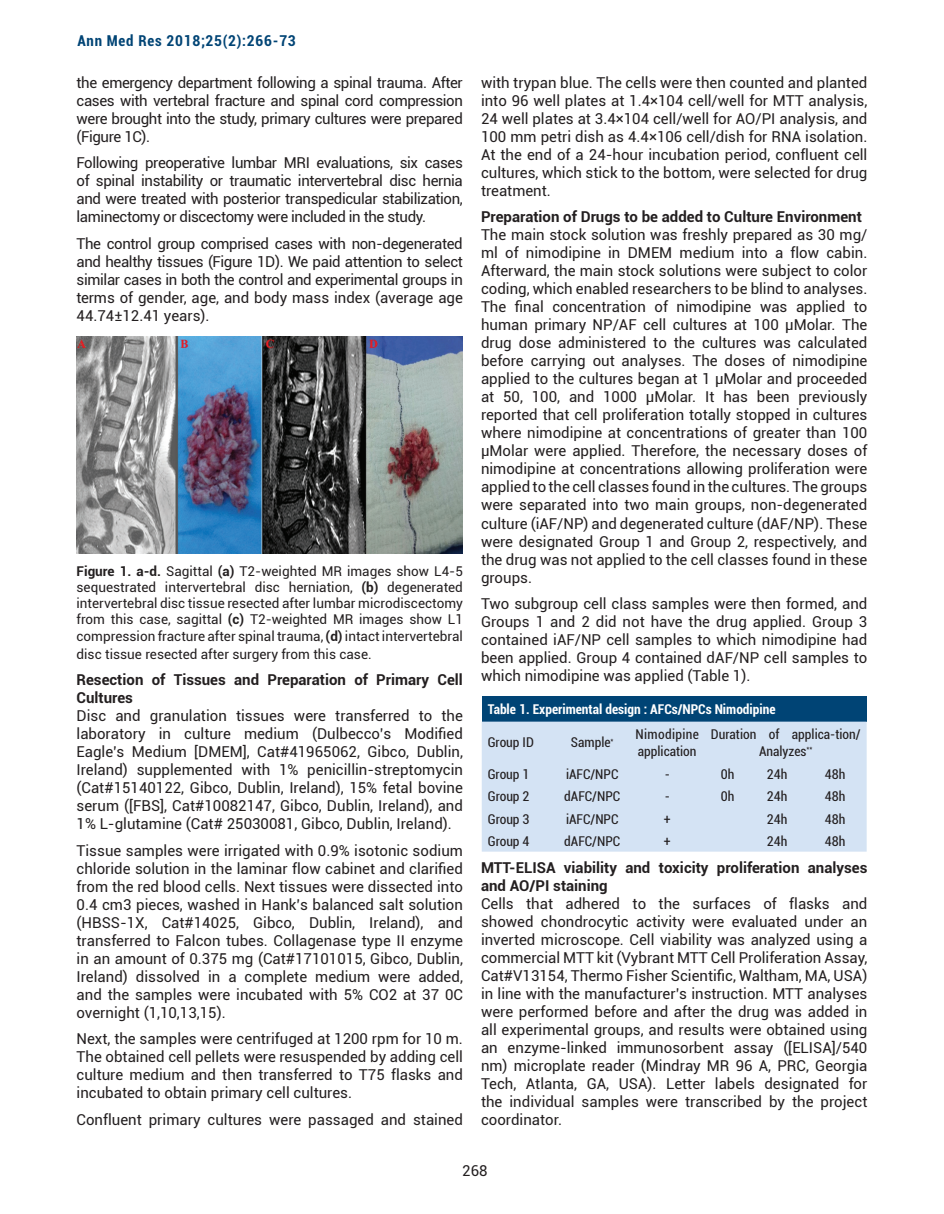
<style>
.page{position:relative;width:944px;height:1214px;background:#fff}
.page>*{position:absolute;margin:0;border:0;box-sizing:border-box;transform-origin:0 0}
.t1{font:15px/18px "Roboto";color:#231f20;text-align:justify}
.t2{font:700 15px/18px "Roboto";color:#231f20}
.t3{font:700 condensed 15px "Roboto";letter-spacing:.05em;color:#004475}
.t4{font:13.5px/16.2px "Roboto";color:#231f20;text-align:justify}
.t5{font:condensed 13.5px/16.2px "Roboto";color:#231f20}
.t6{font:700 condensed 13.5px "Roboto";color:#fff}
.s1{font-weight:700}
</style>
<div class="page">
<div style="left:482px;top:696px;width:384px;height:25px;background:#004475"></div>
<div style="left:482px;top:721px;width:384px;height:130px;background:#d4e3f4"></div>
<img style="left:77px;top:337px;width:386px;height:216px">
<p class="t3" style="left:77px;top:31px;width:220px">Ann Med Res 2018;25(2):266-73</p>
<p class="t1" style="left:77px;top:73px;width:388px">the emergency department following a spinal trauma. After cases with vertebral fracture and spinal cord compression were brought into the study, primary cultures were prepared (Figure 1C).</p>
<p class="t1" style="left:77px;top:153px;width:388px">Following preoperative lumbar MRI evaluations, six cases of spinal instability or traumatic intervertebral disc hernia and were treated with posterior transpedicular stabilization, laminectomy or discectomy were included in the study.</p>
<p class="t1" style="left:77px;top:234px;width:388px">The control group comprised cases with non-degenerated and healthy tissues (Figure 1D). We paid attention to select similar cases in both the control and experimental groups in terms of gender, age, and body mass index (average age 44.74±12.41 years).</p>
<p class="t4" style="left:77px;top:562px;width:388px"><span class="s1">Figure 1. a-d.</span> Sagittal <span class="s1">(a)</span> T2-weighted MR images show L4-5 sequestrated intervertebral disc herniation, <span class="s1">(b)</span> degenerated intervertebral disc tissue resected after lumbar microdiscectomy from this case, sagittal <span class="s1">(c)</span> T2-weighted MR images show L1 compression fracture after spinal trauma, <span class="s1">(d)</span> intact intervertebral</p>
<p class="t4" style="left:77px;top:645px;width:296px">disc tissue resected after surgery from this case.</p>
<p class="t2" style="left:77px;top:670px;width:388px">Resection of Tissues and Preparation of Primary Cell<br>Cultures</p>
<p class="t1" style="left:77px;top:706px;width:388px">Disc and granulation tissues were transferred to the laboratory in culture medium (Dulbecco’s Modified Eagle’s Medium [DMEM], Cat#41965062, Gibco, Dublin, Ireland) supplemented with 1% penicillin-streptomycin (Cat#15140122, Gibco, Dublin, Ireland), 15% fetal bovine serum ([FBS], Cat#10082147, Gibco, Dublin, Ireland), and 1% L-glutamine (Cat# 25030081, Gibco, Dublin, Ireland).</p>
<p class="t1" style="left:77px;top:840px;width:388px">Tissue samples were irrigated with 0.9% isotonic sodium chloride solution in the laminar flow cabinet and clarified from the red blood cells. Next tissues were dissected into 0.4 cm3 pieces, washed in Hank’s balanced salt solution (HBSS-1X, Cat#14025, Gibco, Dublin, Ireland), and transferred to Falcon tubes. Collagenase type II enzyme in an amount of 0.375 mg (Cat#17101015, Gibco, Dublin, Ireland) dissolved in a complete medium were added, and the samples were incubated with 5% CO2 at 37 0C overnight (1,10,13,15).</p>
<p class="t1" style="left:77px;top:1029px;width:388px">Next, the samples were centrifuged at 1200 rpm for 10 m.<br>The obtained cell pellets were resuspended by adding cell culture medium and then transferred to T75 flasks and incubated to obtain primary cell cultures.</p>
<p class="t1" style="left:77px;top:1109px;width:388px">Confluent primary cultures were passaged and stained</p>
<p class="t1" style="left:481px;top:73px;width:388px">with trypan blue. The cells were then counted and planted into 96 well plates at 1.4×104 cell/well for MTT analysis, 24 well plates at 3.4×104 cell/well for AO/PI analysis, and 100 mm petri dish as 4.4×106 cell/dish for RNA isolation.<br>At the end of a 24-hour incubation period, confluent cell cultures, which stick to the bottom, were selected for drug treatment.</p>
<p class="t2" style="left:481px;top:207px;width:382px">Preparation of Drugs to be added to Culture Environment</p>
<p class="t1" style="left:481px;top:225px;width:388px">The main stock solution was freshly prepared as 30 mg/ ml of nimodipine in DMEM medium into a flow cabin.<br>Afterward, the main stock solutions were subject to color coding, which enabled researchers to be blind to analyses.<br>The final concentration of nimodipine was applied to human primary NP/AF cell cultures at 100 µMolar. The drug dose administered to the cultures was calculated before carrying out analyses. The doses of nimodipine applied to the cultures began at 1 µMolar and proceeded at 50, 100, and 1000 µMolar. It has been previously reported that cell proliferation totally stopped in cultures where nimodipine at concentrations of greater than 100 µMolar were applied. Therefore, the necessary doses of nimodipine at concentrations allowing proliferation were applied to the cell classes found in the cultures. The groups were separated into two main groups, non-degenerated culture (iAF/NP) and degenerated culture (dAF/NP). These were designated Group 1 and Group 2, respectively, and the drug was not applied to the cell classes found in these groups.</p>
<p class="t1" style="left:481px;top:594px;width:388px">Two subgroup cell class samples were then formed, and Groups 1 and 2 did not have the drug applied. Group 3 contained iAF/NP cell samples to which nimodipine had been applied. Group 4 contained dAF/NP cell samples to which nimodipine was applied (Table 1).</p>
<p class="t6" style="left:488px;top:699px;width:289px">Table 1. Experimental design : AFCs/NPCs Nimodipine</p>
<p class="t5" style="left:488px;top:734px;width:48px">Group ID</p>
<p class="t5" style="left:571px;top:734px;width:44px">Sample<sup>*</sup></p>
<p class="t5" style="left:635px;top:726px;width:65px">Nimodipine application</p>
<p class="t5" style="left:711px;top:726px;width:151px;text-align:center">Duration of applica-tion/<br>Analyzes<sup>**</sup></p>
<p class="t5" style="left:488px;top:766px;width:43px">Group 1</p>
<p class="t5" style="left:566px;top:766px;width:54px">iAFC/NPC</p>
<p class="t5" style="left:664px;top:766px;width:7px">-</p>
<p class="t5" style="left:721px;top:766px;width:15px">0h</p>
<p class="t5" style="left:767px;top:766px;width:22px">24h</p>
<p class="t5" style="left:825px;top:766px;width:22px">48h</p>
<p class="t5" style="left:488px;top:788px;width:43px">Group 2</p>
<p class="t5" style="left:564px;top:788px;width:58px">dAFC/NPC</p>
<p class="t5" style="left:664px;top:788px;width:7px">-</p>
<p class="t5" style="left:721px;top:788px;width:15px">0h</p>
<p class="t5" style="left:767px;top:788px;width:22px">24h</p>
<p class="t5" style="left:825px;top:788px;width:22px">48h</p>
<p class="t5" style="left:488px;top:810px;width:43px">Group 3</p>
<p class="t5" style="left:566px;top:810px;width:54px">iAFC/NPC</p>
<p class="t5" style="left:664px;top:810px;width:8px">+</p>
<p class="t5" style="left:767px;top:810px;width:22px">24h</p>
<p class="t5" style="left:825px;top:810px;width:22px">48h</p>
<p class="t5" style="left:488px;top:832px;width:43px">Group 4</p>
<p class="t5" style="left:564px;top:832px;width:58px">dAFC/NPC</p>
<p class="t5" style="left:664px;top:832px;width:8px">+</p>
<p class="t5" style="left:767px;top:832px;width:22px">24h</p>
<p class="t5" style="left:825px;top:832px;width:22px">48h</p>
<p class="t2" style="left:481px;top:857px;width:388px">MTT-ELISA viability and toxicity proliferation analyses and AO/PI staining</p>
<p class="t1" style="left:481px;top:893px;width:388px">Cells that adhered to the surfaces of flasks and showed chondrocytic activity were evaluated under an inverted microscope. Cell viability was analyzed using a commercial MTT kit (Vybrant MTT Cell Proliferation Assay, Cat#V13154, Thermo Fisher Scientific, Waltham, MA, USA) in line with the manufacturer’s instruction. MTT analyses were performed before and after the drug was added in all experimental groups, and results were obtained using an enzyme-linked immunosorbent assay ([ELISA]/540 nm) microplate reader (Mindray MR 96 A, PRC, Georgia Tech, Atlanta, GA, USA). Letter labels designated for the individual samples were transcribed by the project coordinator.</p>
<p class="t1" style="left:462px;top:1161px;width:27px">268</p>
</div>
